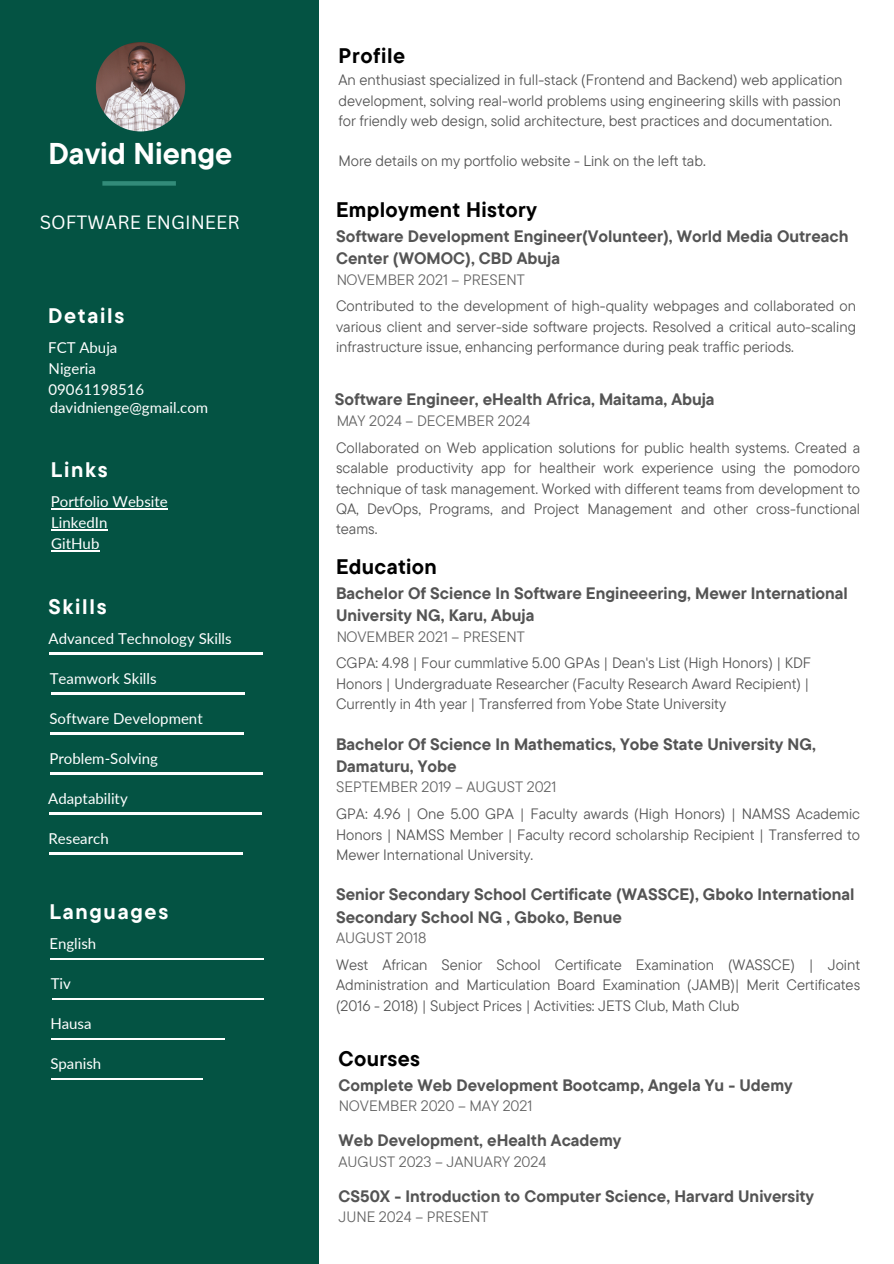
<style>
.page{position:relative;width:894px;height:1264px;background:#fff}
.page>*{position:absolute;margin:0;border:0;box-sizing:border-box;transform-origin:0 0}
.t1{font:700 30px "TT Commons Pro";color:#fff}
.t2{font:700 21px "TT Commons Pro";letter-spacing:.015em;color:#000}
.t3{font:700 21px "TT Commons Pro";letter-spacing:.08em;color:#fff}
.t4{font:18.75px "Canva Sans";color:#fff}
.t5{font:700 16.5px/22.5px "TT Commons Pro";color:#545454}
.t6{font:15px/20.2px "TT Commons Pro";color:#545454;text-align:justify}
.t7{font:15px "Lato";color:#fff}
</style>
<div class="page">
<div style="left:0;top:0;width:318px;height:1263px;background:#045343"></div>
<div style="left:102px;top:181px;width:74px;height:5px;background:#328b79"></div>
<img style="left:96px;top:42px;width:89px;height:89px;border-radius:50%">
<hr style="left:49px;top:653px;width:213px;height:1px;background:#fff">
<hr style="left:51px;top:508px;width:117px;height:1px;background:#fff">
<hr style="left:51px;top:550px;width:48px;height:1px;background:#fff">
<hr style="left:51px;top:529px;width:56px;height:1px;background:#fff">
<hr style="left:51px;top:693px;width:193px;height:1px;background:#fff">
<hr style="left:50px;top:732px;width:194px;height:2px;background:#fff">
<hr style="left:50px;top:772px;width:212px;height:2px;background:#fff">
<hr style="left:49px;top:812px;width:212px;height:2px;background:#fff">
<hr style="left:49px;top:852px;width:194px;height:2px;background:#fff">
<hr style="left:50px;top:958px;width:213px;height:1px;background:#fff">
<hr style="left:52px;top:998px;width:211px;height:1px;background:#fff">
<hr style="left:51px;top:1038px;width:174px;height:1px;background:#fff">
<hr style="left:51px;top:1078px;width:152px;height:1px;background:#fff">
<p class="t1" style="left:49px;top:134px;width:185px">David Nienge</p>
<p class="t4" style="left:40px;top:209px;width:202px">SOFTWARE ENGINEER</p>
<h1 class="t3" style="left:48px;top:302px;width:78px">Details</h1>
<p class="t7" style="left:48px;top:338px;width:71px">FCT Abuja</p>
<h3 class="t7" style="left:49px;top:380px;width:97px">09061198516</h3>
<h2 class="t7" style="left:50px;top:398px;width:160px">davidnienge@gmail.com</h2>
<h2 class="t7" style="left:49px;top:359px;width:49px">Nigeria</h2>
<p class="t3" style="left:51px;top:456px;width:58px">Links</p>
<p class="t7" style="left:51px;top:492px;width:118px">Portfolio Website</p>
<p class="t7" style="left:51px;top:534px;width:50px">GitHub</p>
<p class="t7" style="left:51px;top:513px;width:58px">LinkedIn</p>
<p class="t3" style="left:49px;top:593px;width:60px">Skills</p>
<p class="t7" style="left:49px;top:629px;width:184px">Advanced Technology Skills</p>
<h2 class="t7" style="left:50px;top:669px;width:108px">Teamwork Skills</h2>
<p class="t7" style="left:49px;top:709px;width:155px">Software Development</p>
<p class="t7" style="left:49px;top:749px;width:110px">Problem-Solving</p>
<p class="t7" style="left:48px;top:789px;width:81px">Adaptability</p>
<p class="t7" style="left:49px;top:829px;width:62px">Research</p>
<h2 class="t3" style="left:49px;top:898px;width:120px">Languages</h2>
<p class="t7" style="left:49px;top:934px;width:48px">English</p>
<p class="t7" style="left:51px;top:974px;width:22px">Tiv</p>
<h2 class="t7" style="left:50px;top:1014px;width:43px">Hausa</h2>
<h5 class="t7" style="left:50px;top:1054px;width:52px">Spanish</h5>
<p class="t2" style="left:338px;top:41px;width:68px">Profile</p>
<p class="t6" style="left:338px;top:70px;width:505px">An enthusiast specialized in full-stack (Frontend and Backend) web application development, solving real-world problems using engineering skills with passion for friendly web design, solid architecture, best practices and documentation.</p>
<p class="t6" style="left:338px;top:151px;width:368px">More details on my portfolio website - Link on the left tab.</p>
<p class="t2" style="left:336px;top:195px;width:202px">Employment History</p>
<h2 class="t5" style="left:336px;top:224px;width:514px">Software Development Engineer(Volunteer), World Media Outreach<br>Center (WOMOC), CBD Abuja</h2>
<p class="t6" style="left:336px;top:296px;width:521px">Contributed to the development of high-quality webpages and collaborated on various client and server-side software projects. Resolved a critical auto-scaling infrastructure issue, enhancing performance during peak traffic periods.</p>
<p class="t6" style="left:336px;top:269px;width:190px">NOVEMBER 2021 – PRESENT</p>
<h4 class="t5" style="left:334px;top:387px;width:381px">Software Engineer, eHealth Africa, Maitama, Abuja</h4>
<p class="t6" style="left:336px;top:437px;width:525px">Collaborated on Web application solutions for public health systems. Created a scalable productivity app for healtheir work experience using the pomodoro technique of task management. Worked with different teams from development to QA, DevOps, Programs, and Project Management and other cross-functional teams.</p>
<h5 class="t2" style="left:336px;top:552px;width:102px">Education</h5>
<p class="t6" style="left:336px;top:410px;width:196px">MAY 2024 – DECEMBER 2024</p>
<h4 class="t5" style="left:336px;top:581px;width:513px">Bachelor Of Science In Software Engineeering, Mewer International<br>University NG, Karu, Abuja</h4>
<p class="t6" style="left:336px;top:652px;width:476px;text-align:left">CGPA: 4.98 | Four cummlative 5.00 GPAs | Dean's List (High Honors) | KDF<br>Honors | Undergraduate Researcher (Faculty Research Award Recipient) |<br>Currently in 4th year | Transferred from Yobe State University</p>
<p class="t6" style="left:336px;top:625px;width:190px">NOVEMBER 2021 – PRESENT</p>
<h2 class="t5" style="left:336px;top:732px;width:481px">Bachelor Of Science In Mathematics, Yobe State University NG,<br>Damaturu, Yobe</h2>
<h5 class="t6" style="left:336px;top:803px;width:525px">GPA: 4.96 | One 5.00 GPA | Faculty awards (High Honors) | NAMSS Academic Honors | NAMSS Member | Faculty record scholarship Recipient | Transferred to Mewer International University.</h5>
<p class="t6" style="left:336px;top:776px;width:222px">SEPTEMBER 2019 – AUGUST 2021</p>
<h4 class="t5" style="left:336px;top:882px;width:520px">Senior Secondary School Certificate (WASSCE), Gboko International<br>Secondary School NG , Gboko, Benue</h4>
<p class="t6" style="left:336px;top:954px;width:525px">West African Senior School Certificate Examination (WASSCE) | Joint Administration and Marticulation Board Examination (JAMB)| Merit Certificates (2016 - 2018) | Subject Prices | Activities: JETS Club, Math Club</p>
<h5 class="t2" style="left:338px;top:1044px;width:83px">Courses</h5>
<p class="t6" style="left:338px;top:1095px;width:195px">NOVEMBER 2020 – MAY 2021</p>
<p class="t6" style="left:336px;top:927px;width:92px">AUGUST 2018</p>
<h4 class="t5" style="left:338px;top:1073px;width:455px">Complete Web Development Bootcamp, Angela Yu - Udemy</h4>
<p class="t5" style="left:338px;top:1128px;width:284px">Web Development, eHealth Academy</p>
<p class="t6" style="left:338px;top:1151px;width:209px">AUGUST 2023 – JANUARY 2024</p>
<h5 class="t5" style="left:338px;top:1184px;width:477px">CS50X - Introduction to Computer Science, Harvard University</h5>
<p class="t6" style="left:338px;top:1206px;width:152px">JUNE 2024 – PRESENT</p>
</div>
